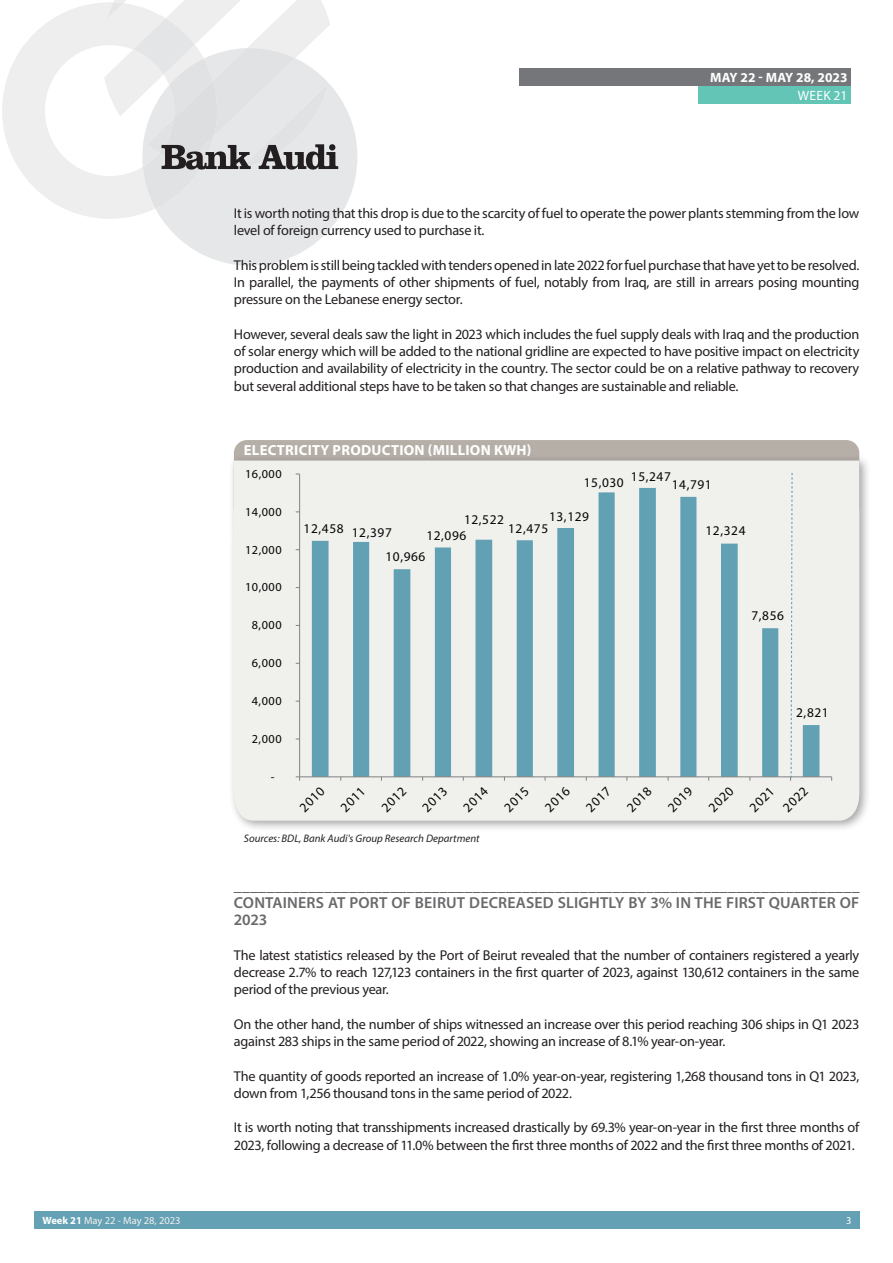
<style>
.page{position:relative;width:893px;height:1263px;background:#fff}
.page>*{position:absolute;margin:0;border:0;box-sizing:border-box;transform-origin:0 0}
.t1{font:600 15.9px/17.2px "Myriad Pro";letter-spacing:.01em;color:#69696c}
.t2{font:15.75px "Myriad Pro";color:#3e3e3f}
.t3{font:700 14.55px "Myriad Pro";letter-spacing:.02em;color:#fff}
.t4{font:14.25px/17.2px "Myriad Pro";letter-spacing:-.02em;color:#231f20}
.t5{font:700 13.5px "Myriad Pro";color:#fff}
.t6{font:13.5px "Myriad Pro";letter-spacing:.02em;color:#fff}
.t7{font:13.35px/26.2px "Myriad Pro";letter-spacing:.045em;color:#040504}
.t8{font:12.3px "Myriad Pro";letter-spacing:.045em;color:#040504}
.t9{font:italic 10.95px "Myriad Pro";color:#231f20}
.t10{font:10.5px "Myriad Pro";color:#f1f0ee}
.t11{font:10.5px "Myriad Pro";color:#fff}
.s1{font-weight:700;color:#fff}
</style>
<div class="page">
<div style="left:519px;top:68px;width:331px;height:17px;background:#757679"></div>
<div style="left:34px;top:1212px;width:826px;height:17px;background:#65a1b4"></div>
<div style="left:698px;top:86px;width:152px;height:17px;background:#62c5b6"></div>
<svg style="left:162px;top:95px;width:195px;height:171px;fill:#e6e7e9"></svg>
<svg style="left:2px;top:0;width:336px;height:219px"></svg>
<div style="left:234px;top:440px;width:625px;height:81px;background:#b6afa8;border-radius:13px"></div>
<div style="left:228px;top:455px;width:643px;height:378px;background:#231f20;opacity:.4"></div>
<div style="left:234px;top:460px;width:625px;height:361px;background:#f0f0ed"></div>
<svg style="left:312px;top:488px;width:507px;height:288px;background:#cadbde"></svg>
<hr style="left:299px;top:474px;width:1px;height:303px;background:#818282">
<hr style="left:300px;top:776px;width:532px;height:1px;background:#818282">
<svg style="left:296px;top:776px;width:4px;height:5px"></svg>
<svg style="left:790px;top:472px;width:3px;height:309px"></svg>
<p class="t5" style="left:710px;top:68px;width:139px">MAY 22 - MAY 28, 2023</p>
<p class="t6" style="left:798px;top:87px;width:51px">WEEK 21</p>
<p class="t4" style="left:234px;top:204px;width:627px">It is worth noting that this drop is due to the scarcity of fuel to operate the power plants stemming from the low level of foreign currency used to purchase it.</p>
<p class="t4" style="left:234px;top:256px;width:627px;text-align:justify">This problem is still being tackled with tenders opened in late 2022 for fuel purchase that have yet to be resolved.<br>In parallel, the payments of other shipments of fuel, notably from Iraq, are still in arrears posing mounting pressure on the Lebanese energy sector.</p>
<p class="t4" style="left:234px;top:325px;width:627px;text-align:justify">However, several deals saw the light in 2023 which includes the fuel supply deals with Iraq and the production of solar energy which will be added to the national gridline are expected to have positive impact on electricity production and availability of electricity in the country. The sector could be on a relative pathway to recovery but several additional steps have to be taken so that changes are sustainable and reliable.</p>
<p class="t3" style="left:244px;top:441px;width:289px">ELECTRICITY PRODUCTION (MILLION KWH)</p>
<p class="t8" style="left:245px;top:466px;width:38px">16,000</p>
<p class="t7" style="left:584px;top:469px;width:42px">15,030</p>
<p class="t8" style="left:245px;top:504px;width:38px">14,000</p>
<p class="t8" style="left:245px;top:542px;width:38px">12,000</p>
<p class="t8" style="left:245px;top:580px;width:38px">10,000</p>
<p class="t8" style="left:252px;top:618px;width:31px">8,000</p>
<p class="t7" style="left:549px;top:503px;width:42px">13,129</p>
<p class="t7" style="left:464px;top:506px;width:42px">12,522</p>
<p class="t7" style="left:385px;top:517px;width:42px;text-indent:-82px">12,458 12,397<br>10,966</p>
<p class="t7" style="left:426px;top:522px;width:42px">12,096</p>
<p class="t7" style="left:508px;top:515px;width:42px">12,475</p>
<p class="t7" style="left:631px;top:463px;width:42px">15,247</p>
<p class="t7" style="left:672px;top:471px;width:42px">14,791</p>
<p class="t7" style="left:705px;top:517px;width:42px">12,324</p>
<p class="t7" style="left:751px;top:602px;width:34px">7,856</p>
<p class="t8" style="left:252px;top:655px;width:31px">6,000</p>
<p class="t8" style="left:252px;top:693px;width:31px">4,000</p>
<p class="t8" style="left:252px;top:731px;width:31px">2,000</p>
<p class="t8" style="left:271px;top:769px;width:5px">-</p>
<p class="t7" style="left:796px;top:699px;width:34px">2,821</p>
<p class="t7" style="left:292px;top:800px;width:31px;rotate:-45deg">2010</p>
<p class="t7" style="left:333px;top:800px;width:31px;rotate:-45deg">2011</p>
<p class="t7" style="left:374px;top:800px;width:31px;rotate:-45deg">2012</p>
<p class="t7" style="left:415px;top:800px;width:31px;rotate:-45deg">2013</p>
<p class="t7" style="left:456px;top:800px;width:31px;rotate:-45deg">2014</p>
<p class="t7" style="left:497px;top:800px;width:31px;rotate:-45deg">2015</p>
<p class="t7" style="left:538px;top:800px;width:31px;rotate:-45deg">2016</p>
<p class="t7" style="left:579px;top:800px;width:31px;rotate:-45deg">2017</p>
<p class="t7" style="left:619px;top:800px;width:31px;rotate:-45deg">2018</p>
<p class="t7" style="left:660px;top:800px;width:31px;rotate:-45deg">2019</p>
<p class="t7" style="left:701px;top:800px;width:31px;rotate:-45deg">2020</p>
<p class="t7" style="left:742px;top:800px;width:31px;rotate:-45deg">2021</p>
<p class="t7" style="left:776px;top:800px;width:31px;rotate:-45deg">2022</p>
<p class="t9" style="left:244px;top:831px;width:237px">Sources: BDL, Bank Audi's Group Research Department</p>
<p class="t2" style="left:234px;top:876px;width:627px">____________________________________________________________________________</p>
<p class="t1" style="left:234px;top:894px;width:627px">CONTAINERS AT PORT OF BEIRUT DECREASED SLIGHTLY BY 3% IN THE FIRST QUARTER OF<br>2023</p>
<p class="t4" style="left:234px;top:946px;width:627px;text-align:justify">The latest statistics released by the Port of Beirut revealed that the number of containers registered a yearly decrease 2.7% to reach 127,123 containers in the first quarter of 2023, against 130,612 containers in the same period of the previous year.</p>
<p class="t4" style="left:234px;top:1015px;width:627px">On the other hand, the number of ships witnessed an increase over this period reaching 306 ships in Q1 2023 against 283 ships in the same period of 2022, showing an increase of 8.1% year-on-year.</p>
<p class="t4" style="left:234px;top:1067px;width:627px">The quantity of goods reported an increase of 1.0% year-on-year, registering 1,268 thousand tons in Q1 2023, down from 1,256 thousand tons in the same period of 2022.</p>
<p class="t4" style="left:234px;top:1119px;width:627px">It is worth noting that transshipments increased drastically by 69.3% year-on-year in the first three months of<br>2023, following a decrease of 11.0% between the first three months of 2022 and the first three months of 2021.</p>
<p class="t10" style="left:43px;top:1214px;width:140px"><span class="s1">Week 21</span> May 22 - May 28, 2023</p>
<p class="t11" style="left:846px;top:1213px;width:7px">3</p>
</div>
